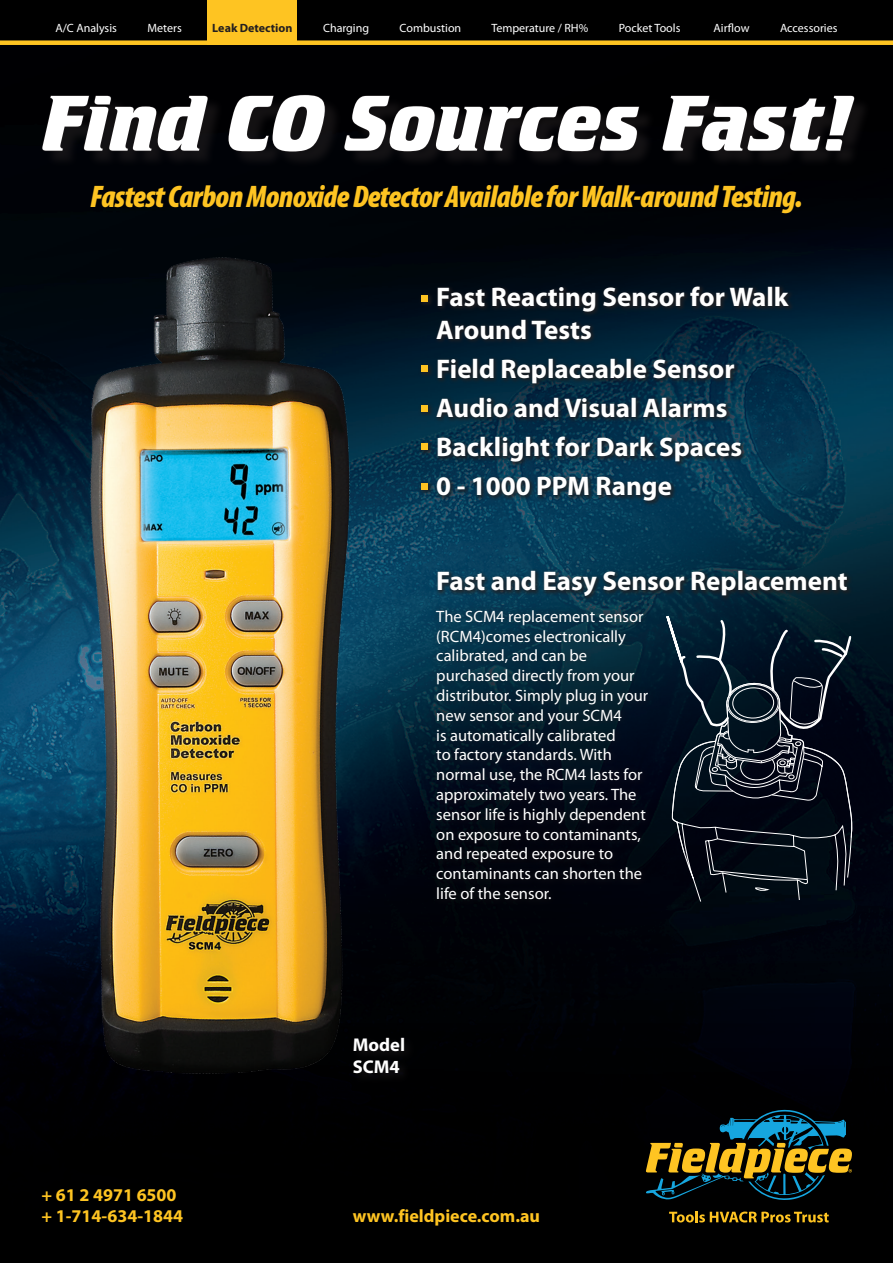
<style>
.page{position:relative;width:893px;height:1263px;background:#fff}
.page>*{position:absolute;margin:0;border:0;box-sizing:border-box;transform-origin:0 0}
.t1{font:82.2px "Crillee Bold Italic Let Plain";color:#fff}
.t2{font:italic 900 condensed 31.35px "Myriad Pro";letter-spacing:-.02em;color:#fec422}
.t3{font:700 27px/32.4px "Myriad Pro";color:#fff}
.t4{font:700 18.6px/22.2px "Myriad Pro";color:#fff}
.t5{font:700 18px "Myriad Pro";color:#fec422}
.t6{font:16.5px/19.8px "Myriad Pro";color:#fff}
.t7{font:12px "Myriad Pro";color:#fff}
.t8{font:700 12px "Myriad Pro";color:#231f20}
</style>
<div class="page">
<img style="left:0;top:45px;width:893px;height:1218px">
<div style="left:0;top:0;width:893px;height:42px;background:#000"></div>
<div style="left:207px;top:0;width:89px;height:45px;background:#fec422"></div>
<div style="left:0;top:40px;width:893px;height:5px;background:#fec422"></div>
<img style="left:90px;top:258px;width:259px;height:815px">
<div style="left:45px;top:96px;width:827px;height:73px;background:#231f20;opacity:.57"></div>
<svg style="left:42px;top:95px;width:166px;height:57px;background:#0b0a0c"></svg>
<svg style="left:228px;top:94px;width:98px;height:58px;background:#0a0a0c"></svg>
<svg style="left:344px;top:95px;width:296px;height:57px;background:#0a090b"></svg>
<svg style="left:662px;top:95px;width:193px;height:57px;background:#0a090a"></svg>
<div style="left:434px;top:284px;width:361px;height:222px;background:#231f20;opacity:.75"></div>
<div style="left:418px;top:292px;width:16px;height:16px;background:#231f20;opacity:.75"></div>
<div style="left:421px;top:295px;width:7px;height:7px;background:#fec422"></div>
<div style="left:418px;top:362px;width:16px;height:16px;background:#231f20;opacity:.75"></div>
<div style="left:421px;top:365px;width:7px;height:7px;background:#fec422"></div>
<div style="left:418px;top:402px;width:16px;height:16px;background:#231f20;opacity:.75"></div>
<div style="left:421px;top:405px;width:7px;height:7px;background:#fec422"></div>
<div style="left:418px;top:440px;width:16px;height:16px;background:#231f20;opacity:.75"></div>
<div style="left:421px;top:443px;width:7px;height:7px;background:#fec422"></div>
<div style="left:418px;top:480px;width:16px;height:16px;background:#231f20;opacity:.75"></div>
<div style="left:421px;top:483px;width:7px;height:7px;background:#fec422"></div>
<div style="left:351px;top:1035px;width:65px;height:50px;background:#030305"></div>
<svg style="left:645px;top:1109px;width:207px;height:91px;background:#333d27"></svg>
<svg style="left:669px;top:1211px;width:160px;height:11px;background:#674f0d"></svg>
<svg style="left:665px;top:609px;width:189px;height:293px;background:#15202c"></svg>
<div style="left:435px;top:568px;width:418px;height:34px;background:#231f20;opacity:.75"></div>
<div style="left:430px;top:603px;width:226px;height:304px;background:#231f20;opacity:.75"></div>
<p class="t7" style="left:55px;top:22px;width:63px">A/C Analysis</p>
<p class="t7" style="left:147px;top:22px;width:36px">Meters</p>
<p class="t8" style="left:212px;top:22px;width:82px">Leak Detection</p>
<p class="t7" style="left:323px;top:22px;width:48px">Charging</p>
<p class="t7" style="left:400px;top:22px;width:63px">Combustion</p>
<p class="t7" style="left:491px;top:22px;width:98px">Temperature / RH%</p>
<p class="t7" style="left:619px;top:22px;width:63px">Pocket Tools</p>
<p class="t7" style="left:713px;top:22px;width:38px">Airflow</p>
<p class="t7" style="left:780px;top:22px;width:59px">Accessories</p>
<p class="t1" style="left:41px;top:76px;width:812px">Find CO Sources Fast!</p>
<p class="t2" style="left:90px;top:180px;width:714px">Fastest Carbon Monoxide Detector Available for Walk-around Testing.</p>
<p class="t3" style="left:436px;top:281px;width:354px">Fast Reacting Sensor for Walk<br>Around Tests</p>
<p class="t3" style="left:436px;top:353px;width:300px">Field Replaceable Sensor</p>
<p class="t3" style="left:436px;top:392px;width:293px">Audio and Visual Alarms</p>
<p class="t3" style="left:436px;top:431px;width:307px">Backlight for Dark Spaces</p>
<p class="t3" style="left:436px;top:470px;width:237px">0 - 1000 PPM Range</p>
<p class="t3" style="left:436px;top:565px;width:413px">Fast and Easy Sensor Replacement</p>
<p class="t6" style="left:436px;top:607px;width:213px">The SCM4 replacement sensor (RCM4)comes electronically calibrated, and can be purchased directly from your distributor. Simply plug in your new sensor and your SCM4<br>is automatically calibrated<br>to factory standards. With normal use, the RCM4 lasts for approximately two years. The sensor life is highly dependent on exposure to contaminants, and repeated exposure to contaminants can shorten the life of the sensor.</p>
<p class="t4" style="left:353px;top:1034px;width:54px">Model<br>SCM4</p>
<p class="t5" style="left:41px;top:1185px;width:137px">+ 61 2 4971 6500</p>
<p class="t5" style="left:41px;top:1206px;width:143px">+ 1-714-634-1844</p>
<p class="t5" style="left:353px;top:1206px;width:189px">www.fieldpiece.com.au</p>
</div>
